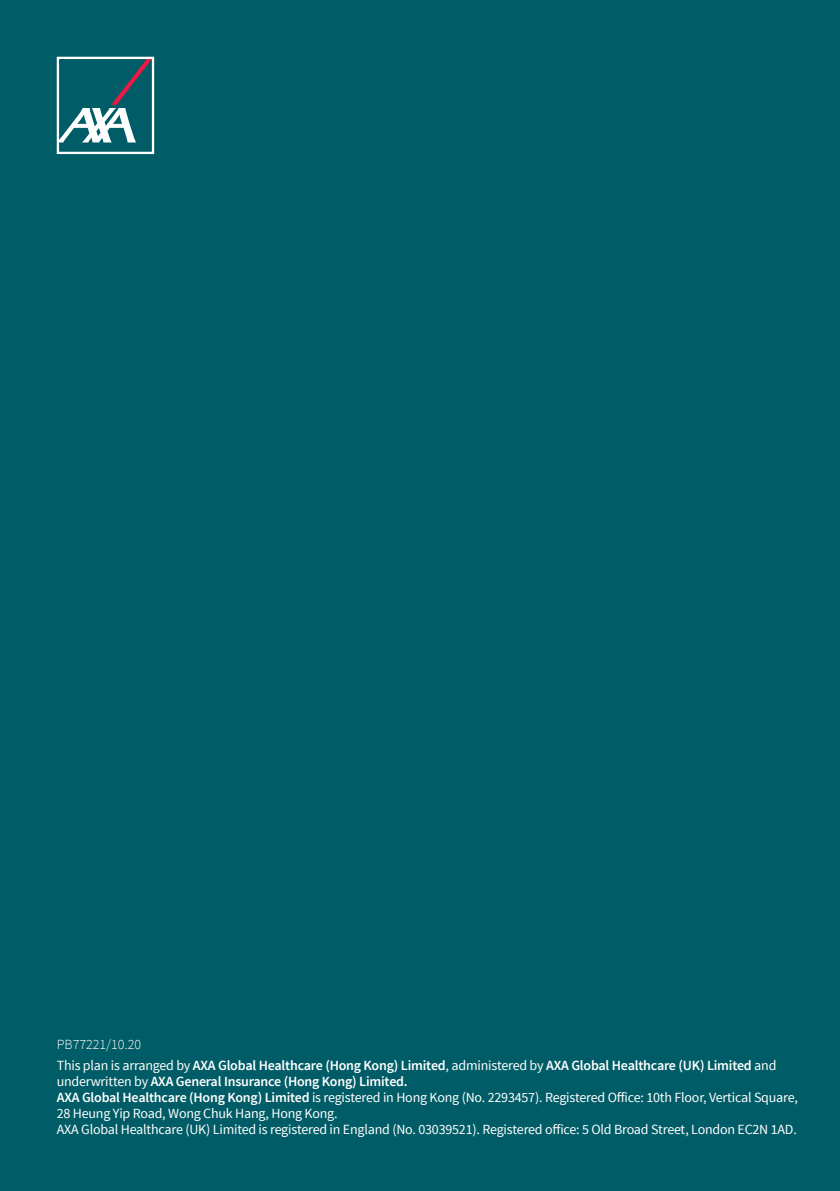
<style>
.page{position:relative;width:840px;height:1191px;background:#fff}
.page>*{position:absolute;margin:0;border:0;box-sizing:border-box;transform-origin:0 0}
.Body_copy{font:14px/16px "Source Sans Pro";letter-spacing:-.015em;color:#fff}
.Body_copy-2{font:600 14px/16px "Source Sans Pro";letter-spacing:-.015em;color:#fff}
.Body_copy-3{font:300 14px "Source Sans Pro";color:#fff}
.s1{font-weight:400}
.s2{font-weight:600}
</style>
<div class="page">
<div style="left:0;top:0;width:839px;height:1191px;background:#005c66"></div>
<svg style="left:57px;top:57px;width:97px;height:97px"></svg>
<p class="Body_copy-3" style="left:57px;top:1035px;width:86px">PB77221/10.20</p>
<p class="Body_copy-2" style="left:57px;top:1058px;width:720px"><span class="s1">This plan is arranged by</span> AXA Global Healthcare (Hong Kong) Limited<span class="s1">, administered by</span> AXA Global Healthcare (UK) Limited <span class="s1">and underwritten by</span> AXA General Insurance (Hong Kong) Limited.</p>
<p class="Body_copy" style="left:57px;top:1089px;width:742px"><span class="s2">AXA Global Healthcare (Hong Kong) Limited</span> is registered in Hong Kong (No. 2293457). Registered Office: 10th Floor, Vertical Square,<br>28 Heung Yip Road, Wong Chuk Hang, Hong Kong.</p>
<p class="Body_copy" style="left:57px;top:1121px;width:741px">AXA Global Healthcare (UK) Limited is registered in England (No. 03039521). Registered office: 5 Old Broad Street, London EC2N 1AD.</p>
</div>
